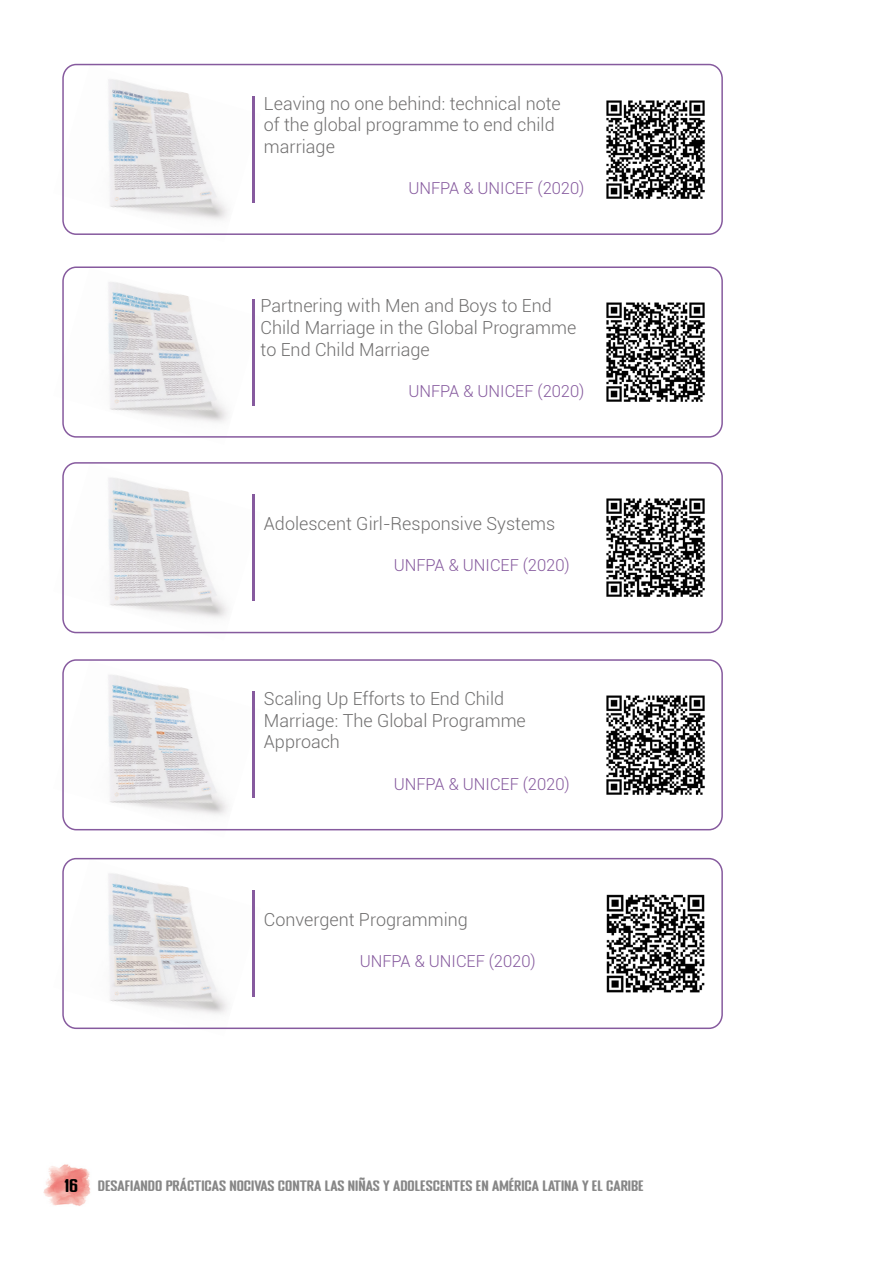
<style>
.page{position:relative;width:893px;height:1263px;background:#fff}
.page>*{position:absolute;margin:0;border:0;box-sizing:border-box;transform-origin:0 0}
.t1{font:300 18px/21.6px "Roboto";color:#706f6f}
.t2{font:300 16.5px "Roboto";color:#865a9e}
.t3{font:13.5px "PASTI";color:#878787}
.s1{font-size:16.5px;color:#000}
</style>
<div class="page">
<img style="left:43px;top:1164px;width:48px;height:42px">
<img style="left:65px;top:66px;width:190px;height:169px">
<img style="left:65px;top:269px;width:190px;height:166px">
<img style="left:65px;top:465px;width:196px;height:169px">
<img style="left:65px;top:662px;width:196px;height:169px">
<img style="left:65px;top:861px;width:196px;height:169px">
<div style="left:62px;top:64px;width:661px;height:171px;border:2px solid #865a9e;border-radius:14px"></div>
<div style="left:62px;top:266px;width:661px;height:172px;border:2px solid #865a9e;border-radius:14px"></div>
<div style="left:62px;top:462px;width:661px;height:171px;border:2px solid #865a9e;border-radius:14px"></div>
<div style="left:62px;top:659px;width:661px;height:171px;border:2px solid #865a9e;border-radius:14px"></div>
<div style="left:62px;top:858px;width:661px;height:171px;border:2px solid #865a9e;border-radius:14px"></div>
<hr style="left:252px;top:96px;width:3px;height:106px;background:#865a9e">
<hr style="left:252px;top:299px;width:3px;height:106px;background:#865a9e">
<hr style="left:252px;top:495px;width:3px;height:106px;background:#865a9e">
<hr style="left:252px;top:692px;width:3px;height:106px;background:#865a9e">
<hr style="left:252px;top:890px;width:3px;height:106px;background:#865a9e">
<img style="left:606px;top:100px;width:99px;height:99px">
<img style="left:606px;top:302px;width:99px;height:100px">
<img style="left:606px;top:498px;width:99px;height:99px">
<img style="left:606px;top:695px;width:99px;height:100px">
<img style="left:606px;top:894px;width:99px;height:99px">
<p class="t1" style="left:264px;top:92px;width:298px">Leaving no one behind: technical note of the global programme to end child marriage</p>
<p class="t2" style="left:408px;top:177px;width:178px">UNFPA &amp; UNICEF (2020)</p>
<p class="t1" style="left:261px;top:295px;width:317px">Partnering with Men and Boys to End<br>Child Marriage in the Global Programme to End Child Marriage</p>
<p class="t2" style="left:408px;top:380px;width:178px">UNFPA &amp; UNICEF (2020)</p>
<p class="t1" style="left:264px;top:512px;width:293px">Adolescent Girl-Responsive Systems</p>
<p class="t2" style="left:394px;top:554px;width:178px">UNFPA &amp; UNICEF (2020)</p>
<p class="t1" style="left:264px;top:687px;width:263px">Scaling Up Efforts to End Child<br>Marriage: The Global Programme<br>Approach</p>
<p class="t2" style="left:394px;top:772px;width:178px">UNFPA &amp; UNICEF (2020)</p>
<p class="t1" style="left:264px;top:908px;width:205px">Convergent Programming</p>
<p class="t2" style="left:360px;top:950px;width:178px">UNFPA &amp; UNICEF (2020)</p>
<p class="t3" style="left:64px;top:1177px;width:581px"><span class="s1">16</span> DESAFIANDO PRÁCTICAS NOCIVAS CONTRA LAS NIÑAS Y ADOLESCENTES EN AMÉRICA LATINA Y EL CARIBE</p>
</div>
